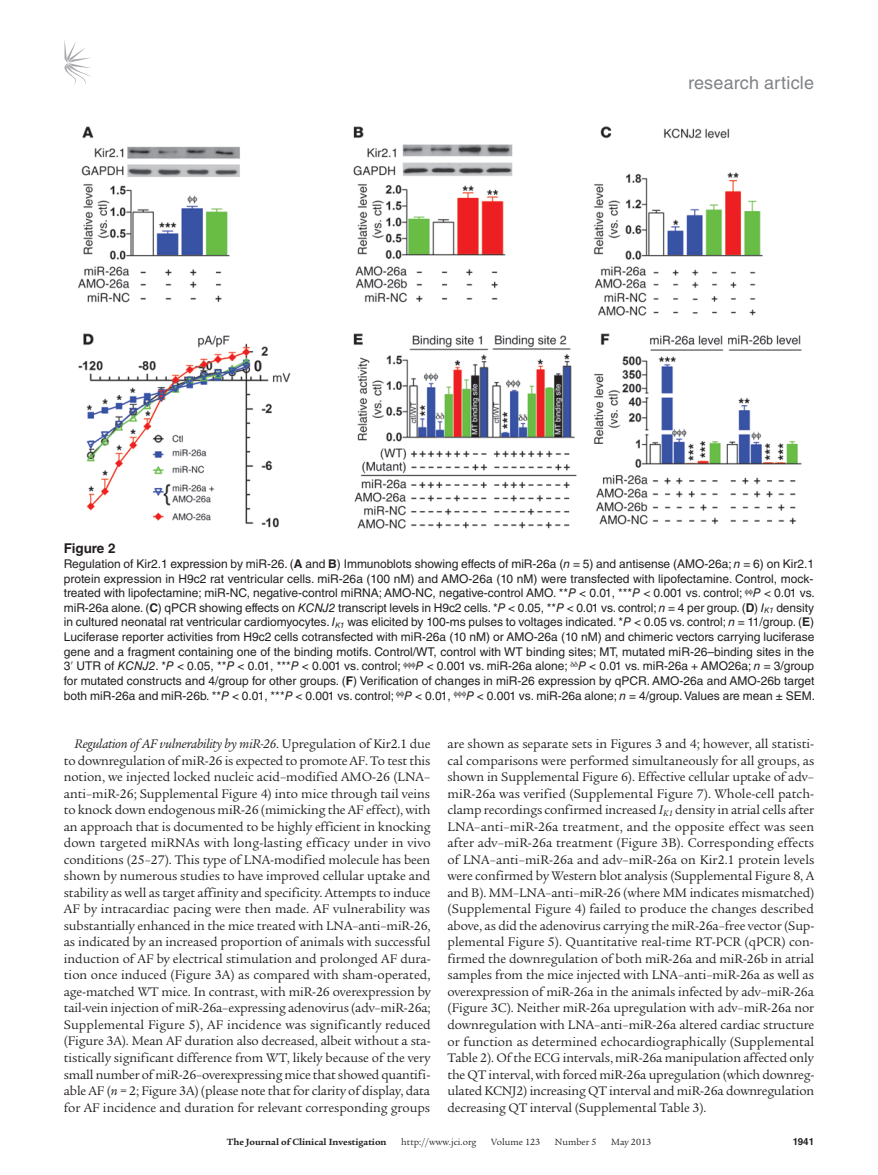
<style>
.page{position:relative;width:878px;height:1175px;background:#fff}
.page>*{position:absolute;margin:0;border:0;box-sizing:border-box;transform-origin:0 0}
.t1{font:18px "Helvetica LT Std";letter-spacing:.01em;color:#808285}
.t2{font:13.5px/16.5px "Legacy Serif Std";color:#231f20;text-align:justify}
.t3{font:700 13.5px "Helvetica LT Std";color:#231f20}
.t4{font:12px/14.7px "Helvetica LT Std";color:#231f20;text-align:justify}
.t5{font:9.75px "Legacy Serif Std";color:#231f20}
.t6{font:700 9.75px "Legacy Serif Std";color:#231f20}
.t7{font:700 9.75px "Helvetica LT Std";color:#231f20}
.s1{font-weight:700}
.s2{font-style:italic}
</style>
<div class="page">
<svg style="left:64px;top:40px;width:27px;height:45px"></svg>
<img style="left:78px;top:126px;width:724px;height:403px">
<h1 class="t1" style="left:688px;top:73px;width:127px">research article</h1>
<p class="t3" style="left:64px;top:540px;width:53px">Figure 2</p>
<p class="t4" style="left:64px;top:556px;width:752px">Regulation of Kir2.1 expression by miR-26. (<span class="s1">A</span> and <span class="s1">B</span>) Immunoblots showing effects of miR-26a (<span class="s2">n</span> = 5) and antisense (AMO-26a; <span class="s2">n</span> = 6) on Kir2.1 protein expression in H9c2 rat ventricular cells. miR-26a (100 nM) and AMO-26a (10 nM) were transfected with lipofectamine. Control, mock&shy;treated with lipofectamine; miR-NC, negative-control miRNA; AMO-NC, negative-control AMO. **<span class="s2">P</span> &lt; 0.01, ***<span class="s2">P</span> &lt; 0.001 vs. control; <span class="s2">P</span> &lt; 0.01 vs. miR-26a alone. (<span class="s1">C</span>) qPCR showing effects on <span class="s2">KCNJ2</span> transcript levels in H9c2 cells. *<span class="s2">P</span> &lt; 0.05, **<span class="s2">P</span> &lt; 0.01 vs. control; <span class="s2">n</span> = 4 per group. (<span class="s1">D</span>) <span class="s2">I</span><sub>K1</sub> density in cultured neonatal rat ventricular cardiomyocytes. <span class="s2">I</span><sub>K1</sub> was elicited by 100-ms pulses to voltages indicated. *<span class="s2">P</span> &lt; 0.05 vs. control; <span class="s2">n</span> = 11/group. (<span class="s1">E</span>)<br>Luciferase reporter activities from H9c2 cells cotransfected with miR-26a (10 nM) or AMO-26a (10 nM) and chimeric vectors carrying luciferase gene and a fragment containing one of the binding motifs. Control/WT, control with WT binding sites; MT, mutated miR-26–binding sites in the 3 UTR of <span class="s2">KCNJ2</span>. *<span class="s2">P</span> &lt; 0.05, **<span class="s2">P</span> &lt; 0.01, ***<span class="s2">P</span> &lt; 0.001 vs. control; <span class="s2">P</span> &lt; 0.001 vs. miR-26a alone; <span class="s2">P</span> &lt; 0.01 vs. miR-26a + AMO26a; <span class="s2">n</span> = 3/group for mutated constructs and 4/group for other groups. (<span class="s1">F</span>) Verification of changes in miR-26 expression by qPCR. AMO-26a and AMO-26b target both miR-26a and miR-26b. **<span class="s2">P</span> &lt; 0.01, ***<span class="s2">P</span> &lt; 0.001 vs. control; <span class="s2">P</span> &lt; 0.01,</p>
<p class="t4" style="left:466px;top:688px;width:350px"><span class="s2">P</span> &lt; 0.001 vs. miR-26a alone; <span class="s2">n</span> = 4/group. Values are mean ± SEM.</p>
<p class="t2" style="left:64px;top:736px;width:368px;text-indent:11px"><span class="s2">Regulation of AF vulnerability by miR-26</span>. Upregulation of Kir2.1 due to downregulation of miR-26 is expected to promote AF. To test this notion, we injected locked nucleic acid–modified AMO-26 (LNA– anti–miR-26; Supplemental Figure 4) into mice through tail veins to knock down endogenous miR-26 (mimicking the AF effect), with an approach that is documented to be highly efficient in knocking down targeted miRNAs with long-lasting efficacy under in vivo conditions (25–27). This type of LNA-modified molecule has been shown by numerous studies to have improved cellular uptake and stability as well as target affinity and specificity. Attempts to induce AF by intracardiac pacing were then made. AF vulnerability was substantially enhanced in the mice treated with LNA–anti–miR-26, as indicated by an increased proportion of animals with successful induction of AF by electrical stimulation and prolonged AF dura&shy;tion once induced (Figure 3A) as compared with sham-operated, age-matched WT mice. In contrast, with miR-26 overexpression by tail-vein injection of miR-26a–expressing adenovirus (adv–miR-26a; Supplemental Figure 5), AF incidence was significantly reduced (Figure 3A). Mean AF duration also decreased, albeit without a sta&shy;tistically significant difference from WT, likely because of the very small number of miR-26–overexpressing mice that showed quantifi&shy;able AF (<span class="s2">n</span> = 2; Figure 3A) (please note that for clarity of display, data for AF incidence and duration for relevant corresponding groups</p>
<p class="t2" style="left:447px;top:736px;width:368px">are shown as separate sets in Figures 3 and 4; however, all statisti&shy;cal comparisons were performed simultaneously for all groups, as shown in Supplemental Figure 6). Effective cellular uptake of adv– miR-26a was verified (Supplemental Figure 7). Whole-cell patch&shy;clamp recordings confirmed increased <span class="s2">I</span><sub>K1</sub> density in atrial cells after LNA–anti–miR-26a treatment, and the opposite effect was seen after adv–miR-26a treatment (Figure 3B). Corresponding effects of LNA–anti–miR-26a and adv–miR-26a on Kir2.1 protein levels were confirmed by Western blot analysis (Supplemental Figure 8, A and B). MM–LNA–anti–miR-26 (where MM indicates mismatched) (Supplemental Figure 4) failed to produce the changes described above, as did the adenovirus carrying the miR-26a–free vector (Sup&shy;plemental Figure 5). Quantitative real-time RT-PCR (qPCR) con&shy;firmed the downregulation of both miR-26a and miR-26b in atrial samples from the mice injected with LNA–anti–miR-26a as well as overexpression of miR-26a in the animals infected by adv–miR-26a (Figure 3C). Neither miR‑26a upregulation with adv–miR-26a nor downregulation with LNA–anti–miR-26a altered cardiac structure or function as determined echocardiographically (Supplemental Table 2). Of the ECG intervals, miR-26a manipulation affected only the QT interval, with forced miR-26a upregulation (which downreg&shy;ulated KCNJ2) increasing QT interval and miR-26a downregulation decreasing QT interval (Supplemental Table 3).</p>
<p class="t6" style="left:227px;top:1135px;width:161px">The Journal of Clinical Investigation</p>
<p class="t5" style="left:401px;top:1136px;width:77px">http://www.jci.org</p>
<p class="t5" style="left:491px;top:1136px;width:50px">Volume 123</p>
<p class="t5" style="left:555px;top:1136px;width:43px">Number 5</p>
<p class="t5" style="left:611px;top:1136px;width:41px">May 2013</p>
<p class="t7" style="left:792px;top:1135px;width:23px">1941</p>
</div>
